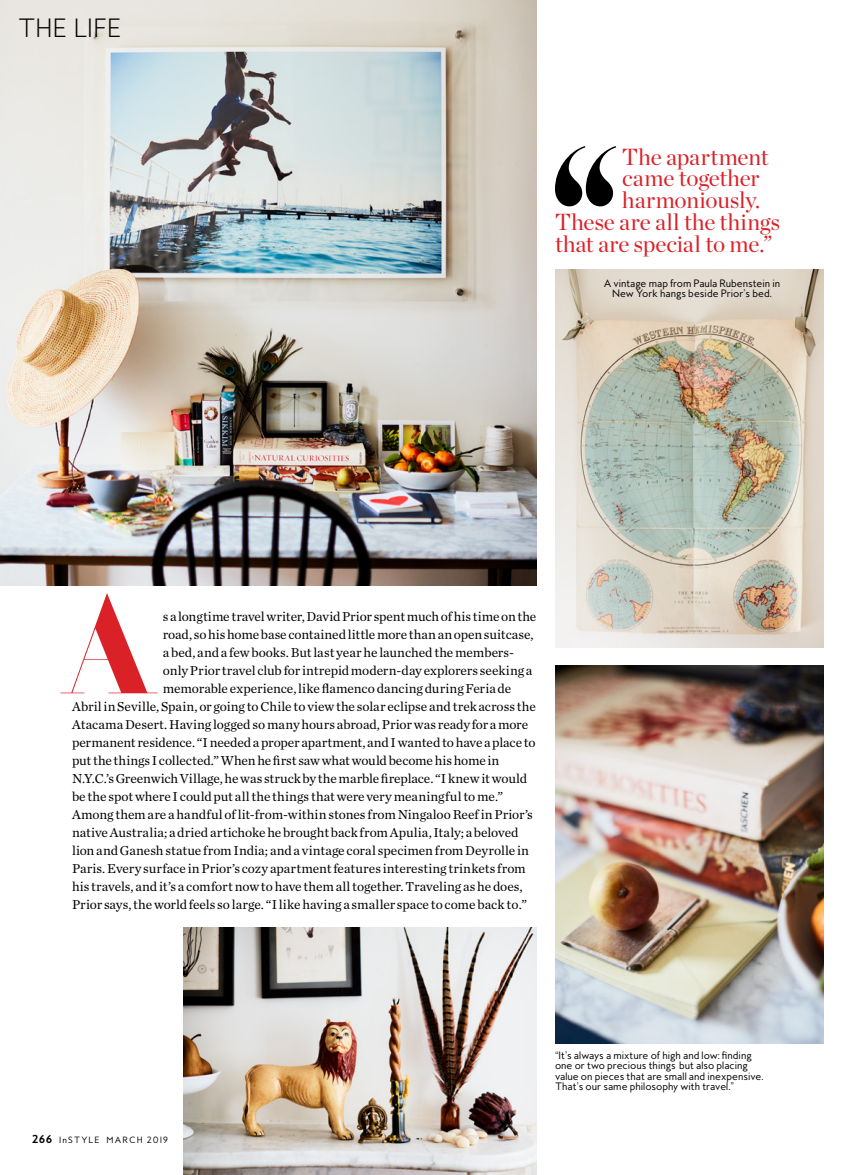
<style>
.page{position:relative;width:864px;height:1175px;background:#fff}
.page>*{position:absolute;margin:0;border:0;box-sizing:border-box;transform-origin:0 0}
.BELLA_LARGE{font:800 139.8px "F37 Bella";color:#da2128}
.LARGE_SIDEBAR_HED{font:300 24px "MB Empire";color:#000}
.CHRONICLE_PQ_SMALL{font:23.25px "Chronicle Display";color:#da2128}
.CHRONICLE_BODY{font:13.5px "Chronicle Text G1";letter-spacing:-.005em;color:#000}
.CREDIT{font:9.75px/10.5px "MB Empire";color:#000}
.t1{font:8.25px "MB Empire";letter-spacing:.14em;color:#000}
.s1{font-weight:700;font-size:10.5px}
</style>
<div class="page">
<img style="left:0;top:0;width:537px;height:585px">
<img style="left:184px;top:927px;width:353px;height:247px">
<img style="left:555px;top:666px;width:269px;height:378px">
<img style="left:555px;top:270px;width:269px;height:378px">
<svg style="left:555px;top:146px;width:61px;height:60px"></svg>
<h2 class="LARGE_SIDEBAR_HED" style="left:18px;top:12px;width:196px">INSTANT STYLE</h2>
<p class="LARGE_SIDEBAR_HED" style="left:18px;top:13px;width:105px">THE LIFE</p>
<p class="CHRONICLE_PQ_SMALL" style="left:622px;top:139px;width:148px">The apartment</p>
<p class="CHRONICLE_PQ_SMALL" style="left:622px;top:160px;width:139px">came together</p>
<p class="CHRONICLE_PQ_SMALL" style="left:622px;top:182px;width:139px">harmoniously.</p>
<p class="CHRONICLE_PQ_SMALL" style="left:555px;top:204px;width:227px">These are all the things</p>
<p class="CHRONICLE_PQ_SMALL" style="left:555px;top:226px;width:219px">that are special to me.”</p>
<p class="CREDIT" style="left:604px;top:278px;width:178px;text-align:center">A vintage map from Paula Rubenstein in<br>New York hangs beside Prior’s bed.</p>
<p class="BELLA_LARGE" style="left:59px;top:563px;width:101px">A</p>
<p class="CHRONICLE_BODY" style="left:163px;top:606px;width:375px">s a longtime travel writer, David Prior spent much of his time on the</p>
<p class="CHRONICLE_BODY" style="left:163px;top:624px;width:372px">road, so his home base contained little more than an open suitcase,</p>
<p class="CHRONICLE_BODY" style="left:163px;top:642px;width:353px">a bed, and a few books. But last year he launched the members-</p>
<p class="CHRONICLE_BODY" style="left:163px;top:660px;width:371px">only Prior travel club for intrepid modern-day explorers seeking a</p>
<p class="CHRONICLE_BODY" style="left:163px;top:678px;width:350px">memorable experience, like flamenco dancing during Feria de</p>
<p class="CHRONICLE_BODY" style="left:72px;top:696px;width:465px">Abril in Seville, Spain, or going to Chile to view the solar eclipse and trek across the</p>
<p class="CHRONICLE_BODY" style="left:72px;top:714px;width:458px">Atacama Desert. Having logged so many hours abroad, Prior was ready for a more</p>
<p class="CHRONICLE_BODY" style="left:72px;top:732px;width:465px">permanent residence. “I needed a proper apartment, and I wanted to have a place to</p>
<p class="CHRONICLE_BODY" style="left:72px;top:750px;width:429px">put the things I collected.” When he first saw what would become his home in</p>
<p class="CHRONICLE_BODY" style="left:72px;top:768px;width:457px">N.Y.C.’s Greenwich Village, he was struck by the marble fireplace. “I knew it would</p>
<p class="CHRONICLE_BODY" style="left:72px;top:786px;width:433px">be the spot where I could put all the things that were very meaningful to me.”</p>
<p class="CHRONICLE_BODY" style="left:72px;top:804px;width:462px">Among them are a handful of lit-from-within stones from Ningaloo Reef in Prior’s</p>
<p class="CHRONICLE_BODY" style="left:72px;top:822px;width:448px">native Australia; a dried artichoke he brought back from Apulia, Italy; a beloved</p>
<p class="CHRONICLE_BODY" style="left:72px;top:840px;width:459px">lion and Ganesh statue from India; and a vintage coral specimen from Deyrolle in</p>
<p class="CHRONICLE_BODY" style="left:72px;top:858px;width:455px">Paris. Every surface in Prior’s cozy apartment features interesting trinkets from</p>
<p class="CHRONICLE_BODY" style="left:72px;top:876px;width:452px">his travels, and it’s a comfort now to have them all together. Traveling as he does,</p>
<p class="CHRONICLE_BODY" style="left:72px;top:894px;width:457px">Prior says, the world feels so large. “I like having a smaller space to come back to.”</p>
<p class="t1" style="left:32px;top:1134px;width:138px"><span class="s1">266</span> InSTYLE MARCH 2019</p>
<p class="CREDIT" style="left:555px;top:1049px;width:210px">“It’s always a mixture of high and low: finding one or two precious things but also placing value on pieces that are small and inexpensive.<br>That’s our same philosophy with travel.”</p>
</div>
